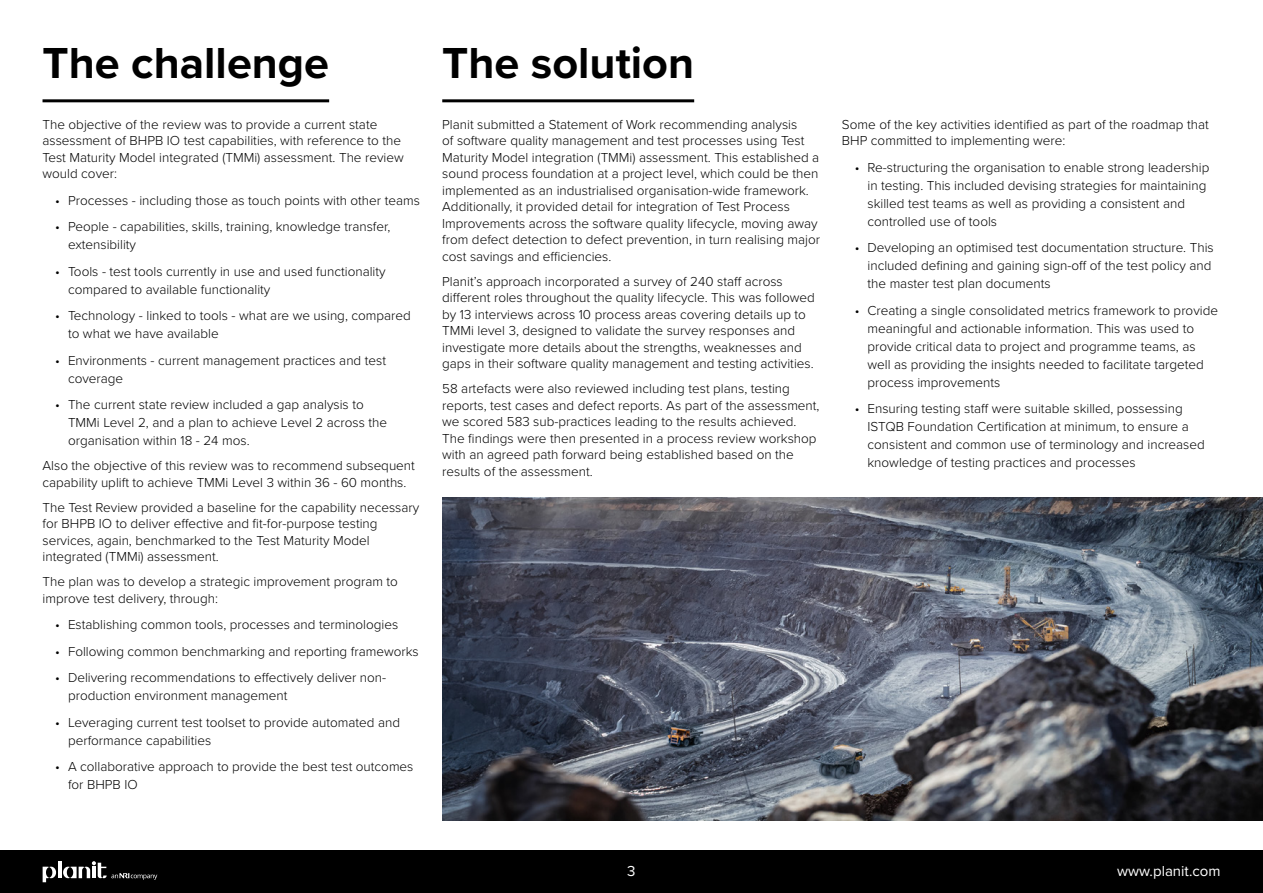
<style>
.page{position:relative;width:1263px;height:893px;background:#fff}
.page>*{position:absolute;margin:0;border:0;box-sizing:border-box;transform-origin:0 0}
.t1{font:700 45px "Proxima Nova";color:#000}
.t2{font:15px "Proxima Nova";color:#fff}
.t3{font:300 13.5px/16.5px "Proxima Nova";color:#000}
</style>
<div class="page">
<hr style="left:43px;top:99px;width:286px;height:3px;background:#000">
<hr style="left:442px;top:99px;width:252px;height:3px;background:#000">
<img style="left:442px;top:497px;width:821px;height:324px">
<div style="left:0;top:850px;width:1263px;height:43px;background:#000"></div>
<svg style="left:43px;top:867px;width:13px;height:15px"></svg>
<hr style="left:58px;top:861px;width:3px;height:17px;background:#fff">
<svg style="left:63px;top:861px;width:94px;height:19px"></svg>
<h1 class="t1" style="left:43px;top:30px;width:288px">The challenge</h1>
<p class="t3" style="left:43px;top:115px;width:363px">The objective of the review was to provide a current state assessment of BHPB IO test capabilities, with reference to the Test Maturity Model integrated (TMMi) assessment. The review would cover:</p>
<p class="t3" style="left:55px;top:191px;width:366px">• Processes - including those as touch points with other teams</p>
<p class="t3" style="left:68px;top:217px;width:324px;line-height:18px;text-indent:-13px">• People - capabilities, skills, training, knowledge transfer, extensibility</p>
<p class="t3" style="left:68px;top:261px;width:319px;line-height:18px;text-indent:-13px">• Tools - test tools currently in use and used functionality compared to available functionality</p>
<p class="t3" style="left:68px;top:306px;width:344px;line-height:18px;text-indent:-13px">• Technology - linked to tools - what are we using, compared to what we have available</p>
<p class="t3" style="left:68px;top:350px;width:320px;line-height:18px;text-indent:-13px">• Environments - current management practices and test coverage</p>
<p class="t3" style="left:68px;top:395px;width:321px;line-height:18px;text-indent:-13px">• The current state review included a gap analysis to<br>TMMi Level 2, and a plan to achieve Level 2 across the organisation within 18 - 24 mos.</p>
<p class="t3" style="left:43px;top:457px;width:374px">Also the objective of this review was to recommend subsequent capability uplift to achieve TMMi Level 3 within 36 - 60 months.</p>
<p class="t3" style="left:43px;top:498px;width:378px">The Test Review provided a baseline for the capability necessary for BHPB IO to deliver effective and fit-for-purpose testing services, again, benchmarked to the Test Maturity Model integrated (TMMi) assessment.</p>
<p class="t3" style="left:43px;top:573px;width:357px">The plan was to develop a strategic improvement program to improve test delivery, through:</p>
<p class="t3" style="left:55px;top:616px;width:344px">• Establishing common tools, processes and terminologies</p>
<p class="t3" style="left:55px;top:642px;width:365px">• Following common benchmarking and reporting frameworks</p>
<p class="t3" style="left:68px;top:668px;width:320px;line-height:18px;text-indent:-13px">• Delivering recommendations to effectively deliver non&shy;production environment management</p>
<p class="t3" style="left:68px;top:712px;width:334px;line-height:18px;text-indent:-13px">• Leveraging current test toolset to provide automated and performance capabilities</p>
<p class="t3" style="left:68px;top:757px;width:347px;line-height:18px;text-indent:-13px">• A collaborative approach to provide the best test outcomes for BHPB IO</p>
<h1 class="t1" style="left:442px;top:30px;width:253px">The solution</h1>
<p class="t3" style="left:442px;top:115px;width:379px">Planit submitted a Statement of Work recommending analysis<br>of software quality management and test processes using Test Maturity Model integration (TMMi) assessment. This established a sound process foundation at a project level, which could be then implemented as an industrialised organisation-wide framework.<br>Additionally, it provided detail for integration of Test Process Improvements across the software quality lifecycle, moving away from defect detection to defect prevention, in turn realising major cost savings and efficiencies.</p>
<p class="t3" style="left:442px;top:272px;width:374px">Planit’s approach incorporated a survey of 240 staff across different roles throughout the quality lifecycle. This was followed by 13 interviews across 10 process areas covering details up to TMMi level 3, designed to validate the survey responses and investigate more details about the strengths, weaknesses and gaps in their software quality management and testing activities.</p>
<p class="t3" style="left:442px;top:380px;width:379px">58 artefacts were also reviewed including test plans, testing reports, test cases and defect reports. As part of the assessment, we scored 583 sub-practices leading to the results achieved.<br>The findings were then presented in a process review workshop with an agreed path forward being established based on the results of the assessment.</p>
<p class="t3" style="left:842px;top:115px;width:368px">Some of the key activities identified as part of the roadmap that<br>BHP committed to implementing were:</p>
<p class="t3" style="left:867px;top:157px;width:343px;line-height:18px;text-indent:-13px">• Re-structuring the organisation to enable strong leadership in testing. This included devising strategies for maintaining skilled test teams as well as providing a consistent and controlled use of tools</p>
<p class="t3" style="left:867px;top:238px;width:348px;line-height:18px;text-indent:-13px">• Developing an optimised test documentation structure. This included defining and gaining sign-off of the test policy and the master test plan documents</p>
<p class="t3" style="left:867px;top:300px;width:352px;line-height:18px;text-indent:-13px">• Creating a single consolidated metrics framework to provide meaningful and actionable information. This was used to provide critical data to project and programme teams, as well as providing the insights needed to facilitate targeted process improvements</p>
<p class="t3" style="left:867px;top:399px;width:339px;line-height:18px;text-indent:-13px">• Ensuring testing staff were suitable skilled, possessing ISTQB Foundation Certification at minimum, to ensure a consistent and common use of terminology and increased knowledge of testing practices and processes</p>
<p class="t2" style="left:627px;top:860px;width:10px">3</p>
<p class="t2" style="left:1117px;top:860px;width:105px">www.planit.com</p>
</div>
